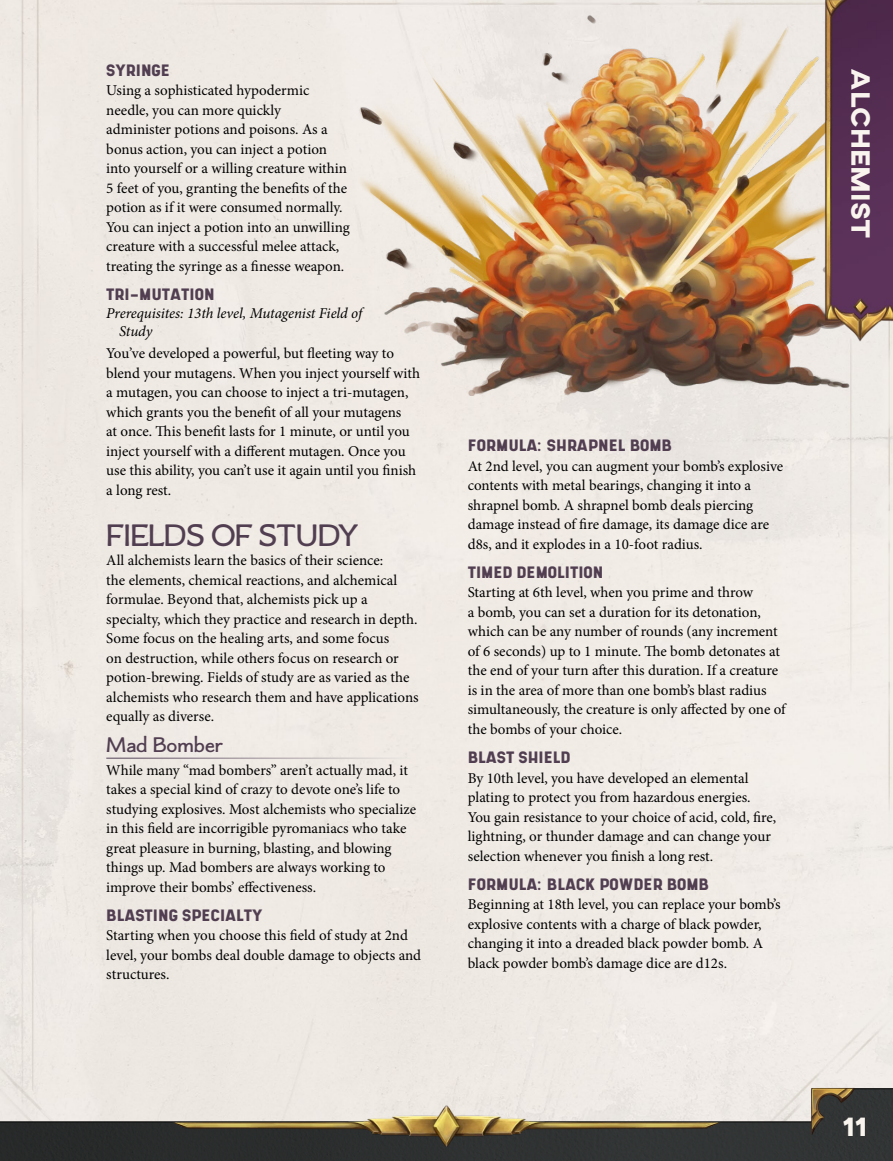
<style>
.page{position:relative;width:893px;height:1161px;background:#fff}
.page>*{position:absolute;margin:0;border:0;box-sizing:border-box;transform-origin:0 0}
.t1{font:33px "Boucherie Flared";letter-spacing:-.02em;color:#513e51}
.t2{font:800 27px "AXIS";color:#f9f5ee}
.t3{font:22.5px "Boucherie Flared";color:#513e51}
.t4{font:15.75px "Shrimp";color:#513e51}
.t5{font:15px/19.5px "Minion Pro";letter-spacing:-.005em;color:#000}
.t6{font:italic 15px/18px "Minion Pro";letter-spacing:-.01em;color:#000}
</style>
<div class="page">
<div style="left:0;top:0;width:893px;height:1088px;background:#efeae4"></div>
<hr style="left:106px;top:757px;width:305px;height:2px;background:#fff">
<img style="left:351px;top:0;width:542px;height:395px">
<svg style="left:0;top:1088px;width:893px;height:73px;background:#7e7e7b"></svg>
<img style="left:172px;top:1102px;width:551px;height:45px">
<img style="left:810px;top:1086px;width:44px;height:48px">
<img style="left:825px;top:0;width:68px;height:344px">
<p class="t4" style="left:106px;top:60px;width:65px">SYRINGE</p>
<p class="t5" style="left:106px;top:81px;width:245px">Using a sophisticated hypodermic needle, you can more quickly<br>administer potions and poisons. As a bonus action, you can inject a potion into yourself or a willing creature within 5 feet of you, granting the benefits of the potion as if it were consumed normally.<br>You can inject a potion into an unwilling creature with a successful melee attack, treating the syringe as a finesse weapon.</p>
<p class="t4" style="left:106px;top:285px;width:110px">TRI-MUTATION</p>
<p class="t6" style="left:119px;top:304px;width:245px;text-indent:-13px">Prerequisites: 13th level, Mutagenist Field of<br>Study</p>
<p class="t5" style="left:106px;top:344px;width:315px">You’ve developed a powerful, but fleeting way to blend your mutagens. When you inject yourself with a mutagen, you can choose to inject a tri-mutagen, which grants you the benefit of all your mutagens<br>at once. This benefit lasts for 1 minute, or until you inject yourself with a different mutagen. Once you use this ability, you can’t use it again until you finish a long rest.</p>
<h1 class="t1" style="left:106px;top:516px;width:254px">FIELDS OF STUDY</h1>
<p class="t5" style="left:106px;top:551px;width:314px">All alchemists learn the basics of their science:<br>the elements, chemical reactions, and alchemical formulae. Beyond that, alchemists pick up a specialty, which they practice and research in depth.<br>Some focus on the healing arts, and some focus<br>on destruction, while others focus on research or potion-brewing. Fields of study are as varied as the alchemists who research them and have applications equally as diverse.</p>
<h3 class="t3" style="left:106px;top:731px;width:118px">Mad Bomber</h3>
<p class="t5" style="left:106px;top:760px;width:311px">While many “mad bombers” aren’t actually mad, it takes a special kind of crazy to devote one’s life to studying explosives. Most alchemists who specialize in this field are incorrigible pyromaniacs who take great pleasure in burning, blasting, and blowing things up. Mad bombers are always working to improve their bombs’ effectiveness.</p>
<p class="t4" style="left:106px;top:905px;width:158px">BLASTING SPECIALTY</p>
<p class="t5" style="left:106px;top:926px;width:316px">Starting when you choose this field of study at 2nd level, your bombs deal double damage to objects and structures.</p>
<p class="t4" style="left:468px;top:436px;width:206px">FORMULA:SHRAPNEL BOMB</p>
<p class="t5" style="left:468px;top:456px;width:317px">At 2nd level, you can augment your bomb’s explosive contents with metal bearings, changing it into a shrapnel bomb. A shrapnel bomb deals piercing damage instead of fire damage, its damage dice are d8s, and it explodes in a 10-foot radius.</p>
<p class="t4" style="left:468px;top:562px;width:137px">TIMED DEMOLITION</p>
<p class="t5" style="left:468px;top:583px;width:319px">Starting at 6th level, when you prime and throw<br>a bomb, you can set a duration for its detonation, which can be any number of rounds (any increment of 6 seconds) up to 1 minute. The bomb detonates at the end of your turn after this duration. If a creature is in the area of more than one bomb’s blast radius simultaneously, the creature is only affected by one of the bombs of your choice.</p>
<p class="t4" style="left:468px;top:748px;width:104px">BLAST SHIELD</p>
<p class="t5" style="left:468px;top:768px;width:310px">By 10th level, you have developed an elemental plating to protect you from hazardous energies.<br>You gain resistance to your choice of acid, cold, fire, lightning, or thunder damage and can change your selection whenever you finish a long rest.</p>
<p class="t4" style="left:468px;top:874px;width:243px">FORMULA:BLACK POWDER BOMB</p>
<p class="t5" style="left:468px;top:895px;width:314px">Beginning at 18th level, you can replace your bomb’s explosive contents with a charge of black powder, changing it into a dreaded black powder bomb. A black powder bomb’s damage dice are d12s.</p>
<h2 class="t2" style="left:878px;top:68px;width:171px;rotate:90deg">Alchemist</h2>
<h2 class="t2" style="left:842px;top:1108px;width:26px">11</h2>
</div>
